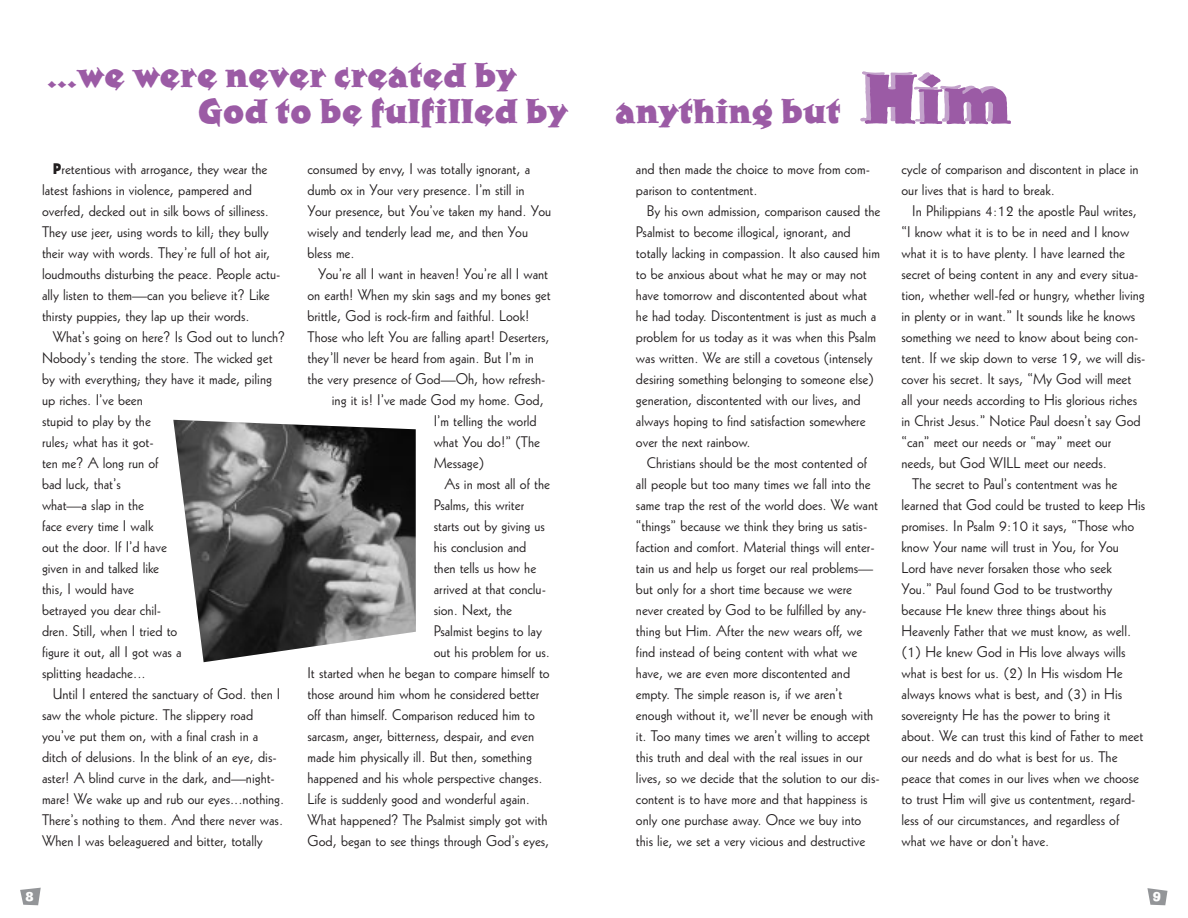
<style>
.page{position:relative;width:1188px;height:918px;background:#fff}
.page>*{position:absolute;margin:0;border:0;box-sizing:border-box;transform-origin:0 0}
.t1{font:36px/36px "Xylo Plain";color:#9b5ba5}
.t2{font:15px/21px "Geometric 231 BT Roman C";color:#231f20}
.t3{font:12px "Ad Lib BT";color:#fff}
.s1{font-size:72px;color:#c3a2cb}
.s2{font-family:"Geometric 231 BT Heavy C"}
</style>
<div class="page">
<svg style="left:1147px;top:888px;width:20px;height:17px"></svg>
<svg style="left:20px;top:888px;width:21px;height:17px"></svg>
<img style="left:173px;top:420px;width:243px;height:242px">
<h1 class="t1" style="left:198px;top:61px;width:372px;text-indent:-150px">...we were never created by<br>God to be fulfilled by</h1>
<h1 class="t1" style="left:615px;top:97px;width:393px">anything but <span class="s1">Him</span></h1>
<p class="t2" style="left:902px;top:160px;width:239px">cycle of comparison and discontent in place in our lives that is hard to break.</p>
<p class="t2" style="left:912px;top:202px;width:226px">In Philippians 4:12 the apostle Paul writes,</p>
<p class="t2" style="left:902px;top:223px;width:229px">“I know what it is to be in need and I know</p>
<p class="t2" style="left:902px;top:244px;width:225px">what it is to have plenty. I have learned the</p>
<p class="t2" style="left:902px;top:265px;width:239px">secret of being content in any and every situa-</p>
<p class="t2" style="left:902px;top:286px;width:245px">tion, whether well-fed or hungry, whether living</p>
<p class="t2" style="left:902px;top:307px;width:235px">in plenty or in want.” It sounds like he knows</p>
<p class="t2" style="left:902px;top:328px;width:238px">something we need to know about being con-</p>
<p class="t2" style="left:902px;top:349px;width:246px">tent. If we skip down to verse 19, we will dis-</p>
<p class="t2" style="left:902px;top:370px;width:231px">cover his secret. It says, “My God will meet</p>
<p class="t2" style="left:902px;top:391px;width:237px">all your needs according to His glorious riches</p>
<p class="t2" style="left:902px;top:412px;width:241px">in Christ Jesus.” Notice Paul doesn’t say God</p>
<p class="t2" style="left:902px;top:433px;width:211px">“can” meet our needs or “may” meet our</p>
<p class="t2" style="left:902px;top:454px;width:207px">needs, but God WILL meet our needs.</p>
<p class="t2" style="left:912px;top:475px;width:207px">The secret to Paul’s contentment was he</p>
<p class="t2" style="left:902px;top:496px;width:245px">learned that God could be trusted to keep His</p>
<p class="t2" style="left:902px;top:517px;width:234px">promises. In Psalm 9:10 it says, “Those who</p>
<p class="t2" style="left:902px;top:538px;width:219px">know Your name will trust in You, for You</p>
<p class="t2" style="left:902px;top:559px;width:212px">Lord have never forsaken those who seek</p>
<p class="t2" style="left:902px;top:580px;width:213px">You.” Paul found God to be trustworthy</p>
<p class="t2" style="left:902px;top:601px;width:206px">because He knew three things about his</p>
<p class="t2" style="left:902px;top:622px;width:231px">Heavenly Father that we must know, as well.</p>
<p class="t2" style="left:902px;top:643px;width:226px">(1) He knew God in His love always wills</p>
<p class="t2" style="left:902px;top:664px;width:223px">what is best for us. (2) In His wisdom He</p>
<p class="t2" style="left:902px;top:685px;width:222px">always knows what is best, and (3) in His</p>
<p class="t2" style="left:902px;top:706px;width:210px">sovereignty He has the power to bring it</p>
<p class="t2" style="left:902px;top:727px;width:243px">about. We can trust this kind of Father to meet</p>
<p class="t2" style="left:902px;top:748px;width:218px">our needs and do what is best for us. The</p>
<p class="t2" style="left:902px;top:769px;width:239px">peace that comes in our lives when we choose</p>
<p class="t2" style="left:902px;top:790px;width:236px">to trust Him will give us contentment, regard-</p>
<p class="t2" style="left:902px;top:811px;width:219px">less of our circumstances, and regardless of</p>
<p class="t2" style="left:902px;top:832px;width:149px">what we have or don’t have.</p>
<p class="t2" style="left:308px;top:160px;width:245px">consumed by envy, I was totally ignorant, a dumb ox in Your very presence. I’m still in Your presence, but You’ve taken my hand. You wisely and tenderly lead me, and then You bless me.</p>
<p class="t2" style="left:318px;top:265px;width:231px">You’re all I want in heaven! You’re all I want</p>
<p class="t2" style="left:308px;top:286px;width:245px">on earth! When my skin sags and my bones get</p>
<p class="t2" style="left:308px;top:307px;width:224px">brittle, God is rock-firm and faithful. Look!</p>
<p class="t2" style="left:308px;top:328px;width:244px">Those who left You are falling apart! Deserters,</p>
<p class="t2" style="left:308px;top:349px;width:228px">they’ll never be heard from again. But I’m in</p>
<p class="t2" style="left:308px;top:370px;width:239px">the very presence of God—Oh, how refresh-</p>
<p class="t2" style="left:332px;top:391px;width:214px">ing it is! I’ve made God my home. God,</p>
<p class="t2" style="left:434px;top:412px;width:104px">I’m telling the world</p>
<p class="t2" style="left:434px;top:433px;width:108px">what You do!” (The</p>
<p class="t2" style="left:434px;top:454px;width:52px">Message)</p>
<p class="t2" style="left:445px;top:475px;width:107px">As in most all of the</p>
<p class="t2" style="left:434px;top:496px;width:92px">Psalms, this writer</p>
<p class="t2" style="left:434px;top:517px;width:113px">starts out by giving us</p>
<p class="t2" style="left:434px;top:538px;width:94px">his conclusion and</p>
<p class="t2" style="left:434px;top:559px;width:104px">then tells us how he</p>
<p class="t2" style="left:434px;top:580px;width:114px">arrived at that conclu-</p>
<p class="t2" style="left:434px;top:601px;width:80px">sion. Next, the</p>
<p class="t2" style="left:434px;top:622px;width:110px">Psalmist begins to lay</p>
<p class="t2" style="left:434px;top:643px;width:118px">out his problem for us.</p>
<p class="t2" style="left:308px;top:664px;width:244px">It started when he began to compare himself to</p>
<p class="t2" style="left:308px;top:685px;width:233px">those around him whom he considered better</p>
<p class="t2" style="left:308px;top:706px;width:229px">off than himself. Comparison reduced him to</p>
<p class="t2" style="left:308px;top:727px;width:228px">sarcasm, anger, bitterness, despair, and even</p>
<p class="t2" style="left:308px;top:748px;width:226px">made him physically ill. But then, something</p>
<p class="t2" style="left:308px;top:769px;width:237px">happened and his whole perspective changes.</p>
<p class="t2" style="left:308px;top:790px;width:224px">Life is suddenly good and wonderful again.</p>
<p class="t2" style="left:308px;top:811px;width:241px">What happened? The Psalmist simply got with</p>
<p class="t2" style="left:308px;top:832px;width:243px">God, began to see things through God’s eyes,</p>
<p class="t2" style="left:42px;top:160px;width:240px;text-indent:11px"><span class="s2">P</span>retentious with arrogance, they wear the latest fashions in violence, pampered and overfed, decked out in silk bows of silliness.<br>They use jeer, using words to kill; they bully their way with words. They’re full of hot air, loudmouths disturbing the peace. People actu&shy;ally listen to them—can you believe it? Like thirsty puppies, they lap up their words.</p>
<p class="t2" style="left:42px;top:328px;width:245px;text-indent:11px">What’s going on here? Is God out to lunch?<br>Nobody’s tending the store. The wicked get by with everything; they have it made, piling up riches. I’ve been<br>stupid to play by the<br>rules; what has it got-<br>ten me? A long run of<br>bad luck, that’s<br>what—a slap in the<br>face every time I walk<br>out the door. If I’d have<br>given in and talked like<br>this, I would have<br>betrayed you dear chil-<br>dren. Still, when I tried to<br>figure it out, all I got was a<br>splitting headache...</p>
<p class="t2" style="left:42px;top:685px;width:244px;text-indent:11px">Until I entered the sanctuary of God. then I saw the whole picture. The slippery road you’ve put them on, with a final crash in a ditch of delusions. In the blink of an eye, dis&shy;aster! A blind curve in the dark, and—night&shy;mare! We wake up and rub our eyes...nothing.<br>There’s nothing to them. And there never was.<br>When I was beleaguered and bitter, totally</p>
<p class="t2" style="left:636px;top:160px;width:236px">and then made the choice to move from com&shy;parison to contentment.</p>
<p class="t2" style="left:636px;top:202px;width:246px;text-indent:11px">By his own admission, comparison caused the Psalmist to become illogical, ignorant, and totally lacking in compassion. It also caused him to be anxious about what he may or may not have tomorrow and discontented about what he had today. Discontentment is just as much a problem for us today as it was when this Psalm was written. We are still a covetous (intensely desiring something belonging to someone else) generation, discontented with our lives, and always hoping to find satisfaction somewhere over the next rainbow.</p>
<p class="t2" style="left:636px;top:454px;width:245px;text-indent:11px">Christians should be the most contented of all people but too many times we fall into the same trap the rest of the world does. We want “things” because we think they bring us satis&shy;faction and comfort. Material things will enter&shy;tain us and help us forget our real problems— but only for a short time because we were never created by God to be fulfilled by any&shy;thing but Him. After the new wears off, we find instead of being content with what we have, we are even more discontented and empty. The simple reason is, if we aren’t enough without it, we’ll never be enough with it. Too many times we aren’t willing to accept this truth and deal with the real issues in our lives, so we decide that the solution to our dis&shy;content is to have more and that happiness is only one purchase away. Once we buy into this lie, we set a very vicious and destructive</p>
<p class="t3" style="left:26px;top:892px;width:10px">8</p>
<p class="t3" style="left:1150px;top:892px;width:15px">1 29</p>
</div>
